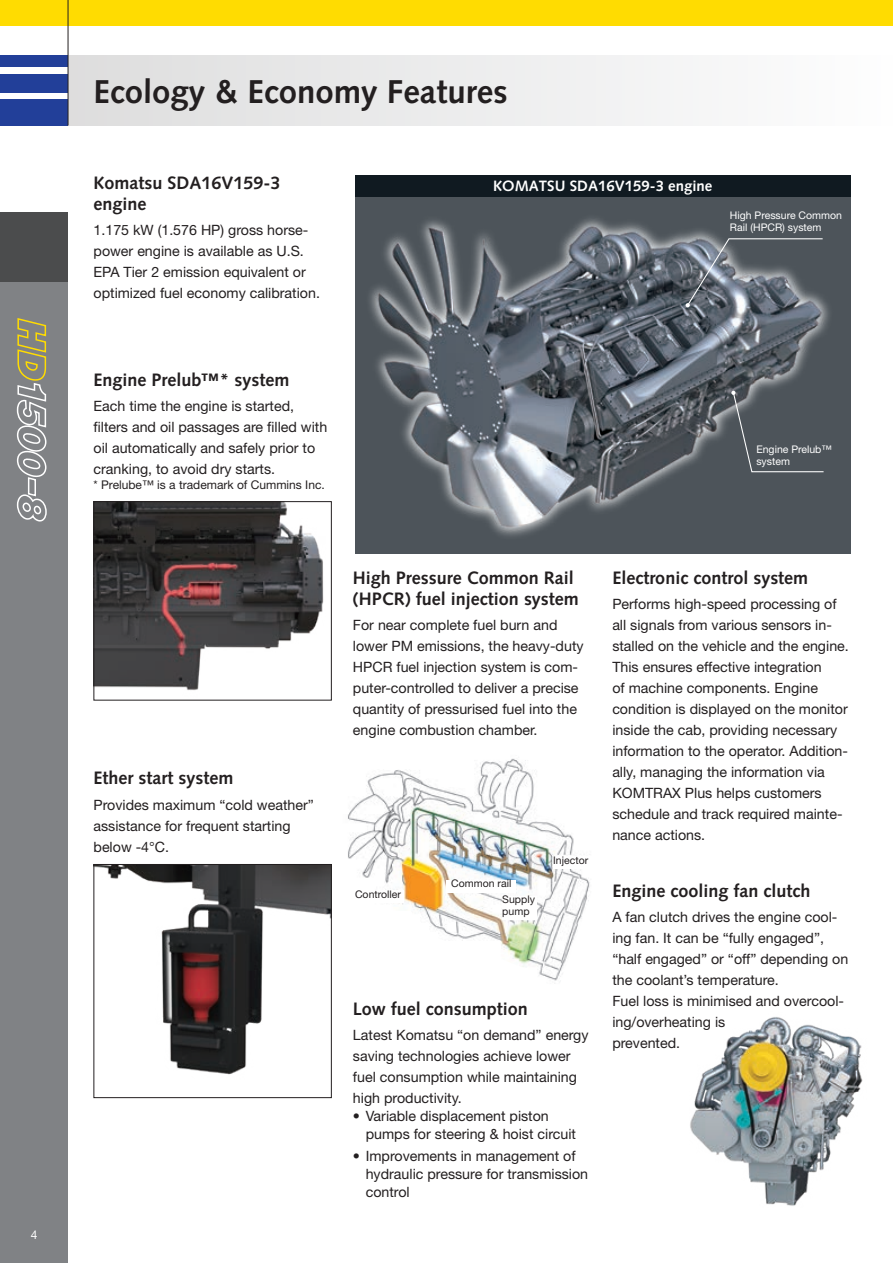
<style>
.page{position:relative;width:893px;height:1263px;background:#fff}
.page>*{position:absolute;margin:0;border:0;box-sizing:border-box;transform-origin:0 0}
.t1{font:700 33px "Syntax LTCE";color:#231f20}
.t2{font:700 18px/21px "Syntax LTCE";color:#231f20}
.t3{font:700 15px "Syntax LTCE";color:#fff}
.t4{font:14.25px/21px "Helvetica Neue LT Pro";color:#231f20}
.t5{font:12px "Helvetica Neue LT Pro";color:#231f20}
.t6{font:12px "Helvetica Neue LT Pro";color:#fff}
.t7{font:10.5px/12px "Helvetica Neue LT Pro";color:#fff}
.t8{font:10.5px/12px "Helvetica Neue LT Pro";color:#231f20}
</style>
<div class="page">
<div style="left:0;top:213px;width:68px;height:1050px;background:#808285"></div>
<div style="left:0;top:99px;width:68px;height:26px;background:#223f99"></div>
<div style="left:0;top:74px;width:68px;height:18px;background:#223f99"></div>
<div style="left:0;top:55px;width:68px;height:12px;background:#223f99"></div>
<div style="left:0;top:0;width:893px;height:26px;background:#ffdc01"></div>
<div style="left:0;top:213px;width:68px;height:69px;background:#4b4c4d"></div>
<div style="left:68px;top:55px;width:825px;height:70px;background:linear-gradient(to right,#ddddde,#fdfdfe)"></div>
<hr style="left:68px;top:0;width:1px;height:125px;background:#231f20">
<svg style="left:16px;top:318px;width:31px;height:204px"></svg>
<div style="left:355px;top:196px;width:495px;height:357px;background:#4d545a"></div>
<div style="left:355px;top:175px;width:495px;height:21px;background:#101a21"></div>
<img style="left:96px;top:503px;width:228px;height:187px">
<div style="left:94px;top:501px;width:238px;height:199px;border:1px solid #231f20"></div>
<img style="left:96px;top:866px;width:234px;height:209px">
<div style="left:94px;top:864px;width:238px;height:234px;border:1px solid #231f20"></div>
<img style="left:369px;top:202px;width:482px;height:345px">
<img style="left:690px;top:1017px;width:173px;height:189px">
<img style="left:348px;top:758px;width:242px;height:223px">
<svg style="left:731px;top:391px;width:94px;height:82px"></svg>
<svg style="left:686px;top:238px;width:138px;height:69px"></svg>
<div style="left:446px;top:880px;width:70px;height:12px;background:#fff"></div>
<div style="left:355px;top:890px;width:49px;height:13px;background:#fff"></div>
<div style="left:502px;top:896px;width:34px;height:24px;background:#fff"></div>
<div style="left:553px;top:856px;width:45px;height:13px;background:#fff"></div>
<p class="t6" style="left:31px;top:1227px;width:8px">4</p>
<h1 class="t1" style="left:94px;top:73px;width:416px">Ecology &amp; Economy Features</h1>
<p class="t2" style="left:94px;top:172px;width:189px">Komatsu SDA16V159-3 engine</p>
<p class="t4" style="left:94px;top:219px;width:228px">1.175 kW (1.576 HP) gross horse&shy;power engine is available as U.S.<br>EPA Tier 2 emission equivalent or optimized fuel economy calibration.</p>
<p class="t3" style="left:493px;top:177px;width:221px">KOMATSU SDA16V159-3 engine</p>
<p class="t7" style="left:730px;top:209px;width:114px">High Pressure Common<br>Rail (HPCR) system</p>
<p class="t2" style="left:94px;top:369px;width:198px">Engine Prelub™* system</p>
<p class="t4" style="left:94px;top:395px;width:235px">Each time the engine is started, filters and oil passages are filled with oil automatically and safely prior to cranking, to avoid dry starts.</p>
<p class="t5" style="left:94px;top:477px;width:233px">* Prelube™ is a trademark of Cummins Inc.</p>
<p class="t7" style="left:756px;top:443px;width:77px">Engine Prelub™ system</p>
<p class="t2" style="left:94px;top:768px;width:141px">Ether start system</p>
<p class="t4" style="left:94px;top:794px;width:222px">Provides maximum “cold weather” assistance for frequent starting below -4°C.</p>
<p class="t2" style="left:353px;top:567px;width:227px">High Pressure Common Rail (HPCR) fuel injection system</p>
<p class="t4" style="left:353px;top:614px;width:232px">For near complete fuel burn and lower PM emissions, the heavy-duty HPCR fuel injection system is com&shy;puter-controlled to deliver a precise quantity of pressurised fuel into the engine combustion chamber.</p>
<p class="t8" style="left:355px;top:888px;width:47px">Controller</p>
<p class="t8" style="left:451px;top:877px;width:62px">Common rail</p>
<p class="t8" style="left:502px;top:893px;width:34px">Supply pump</p>
<p class="t8" style="left:553px;top:853px;width:36px">Injector</p>
<p class="t2" style="left:353px;top:998px;width:177px">Low fuel consumption</p>
<p class="t4" style="left:353px;top:1024px;width:237px">Latest Komatsu “on demand” energy saving technologies achieve lower fuel consumption while maintaining high productivity.</p>
<p class="t4" style="left:366px;top:1106px;width:212px;line-height:18px;text-indent:-13px">• Variable displacement piston pumps for steering &amp; hoist circuit</p>
<p class="t4" style="left:366px;top:1147px;width:224px;line-height:18px;text-indent:-13px">• Improvements in management of hydraulic pressure for transmission control</p>
<p class="t2" style="left:612px;top:567px;width:197px">Electronic control system</p>
<p class="t4" style="left:612px;top:593px;width:238px">Performs high-speed processing of all signals from various sensors in&shy;stalled on the vehicle and the engine.<br>This ensures effective integration<br>of machine components. Engine condition is displayed on the monitor inside the cab, providing necessary information to the operator. Addition&shy;ally, managing the information via KOMTRAX Plus helps customers schedule and track required mainte&shy;nance actions.</p>
<p class="t2" style="left:612px;top:880px;width:200px">Engine cooling fan clutch</p>
<p class="t4" style="left:612px;top:906px;width:237px">A fan clutch drives the engine cool&shy;ing fan. It can be “fully engaged”, “half engaged” or “off” depending on the coolant’s temperature.<br>Fuel loss is minimised and overcool&shy;ing/overheating is<br>prevented.</p>
</div>
